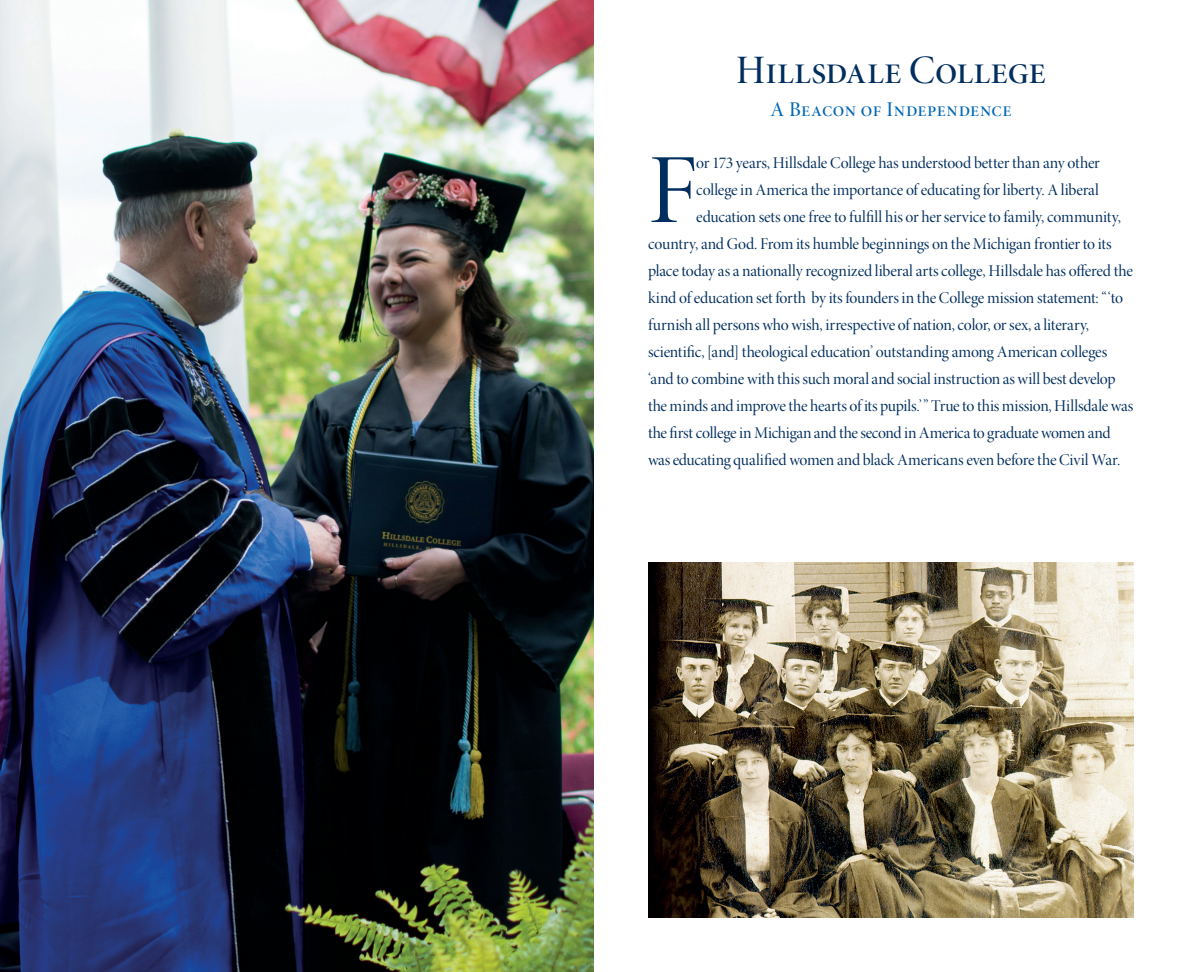
<style>
.page{position:relative;width:1188px;height:972px;background:#fff}
.page>*{position:absolute;margin:0;border:0;box-sizing:border-box;transform-origin:0 0}
.t1{font:99.9px "Minion Pro Disp";color:#002e5e}
.t2{font:40.5px "Minion Pro Medium Disp";color:#002e5e}
.t3{font:21px "Minion Pro Medium Disp";letter-spacing:.025em;color:#0166b3}
.t4{font:16.5px "Minion Pro Disp";letter-spacing:-.005em;color:#002e5e}
</style>
<div class="page">
<img style="left:648px;top:562px;width:486px;height:356px">
<img style="left:0;top:0;width:594px;height:972px">
<h2 class="t2" style="left:736px;top:46px;width:312px">Hillsdale College</h2>
<p class="t3" style="left:770px;top:97px;width:243px">A Beacon of Independence</p>
<h1 class="t1" style="left:648px;top:130px;width:51px">F</h1>
<p class="t4" style="left:696px;top:153px;width:405px">or 173 years, Hillsdale College has understood better than any other</p>
<p class="t4" style="left:696px;top:180px;width:404px">college in America the importance of educating for liberty. A liberal</p>
<p class="t4" style="left:696px;top:207px;width:426px">education sets one free to fulfill his or her service to family, community,</p>
<p class="t4" style="left:648px;top:234px;width:465px">country, and God. From its humble beginnings on the Michigan frontier to its</p>
<p class="t4" style="left:648px;top:261px;width:487px">place today as a nationally recognized liberal arts college, Hillsdale has offered the</p>
<p class="t4" style="left:648px;top:288px;width:477px">kind of education set forth by its founders in the College mission statement: “‘to</p>
<p class="t4" style="left:648px;top:315px;width:443px">furnish all persons who wish, irrespective of nation, color, or sex, a literary,</p>
<p class="t4" style="left:648px;top:342px;width:461px">scientific, [and] theological education’ outstanding among American colleges</p>
<p class="t4" style="left:648px;top:369px;width:469px">‘and to combine with this such moral and social instruction as will best develop</p>
<p class="t4" style="left:648px;top:396px;width:487px">the minds and improve the hearts of its pupils.’” True to this mission, Hillsdale was</p>
<p class="t4" style="left:648px;top:423px;width:464px">the first college in Michigan and the second in America to graduate women and</p>
<p class="t4" style="left:648px;top:450px;width:474px">was educating qualified women and black Americans even before the Civil War.</p>
</div>
